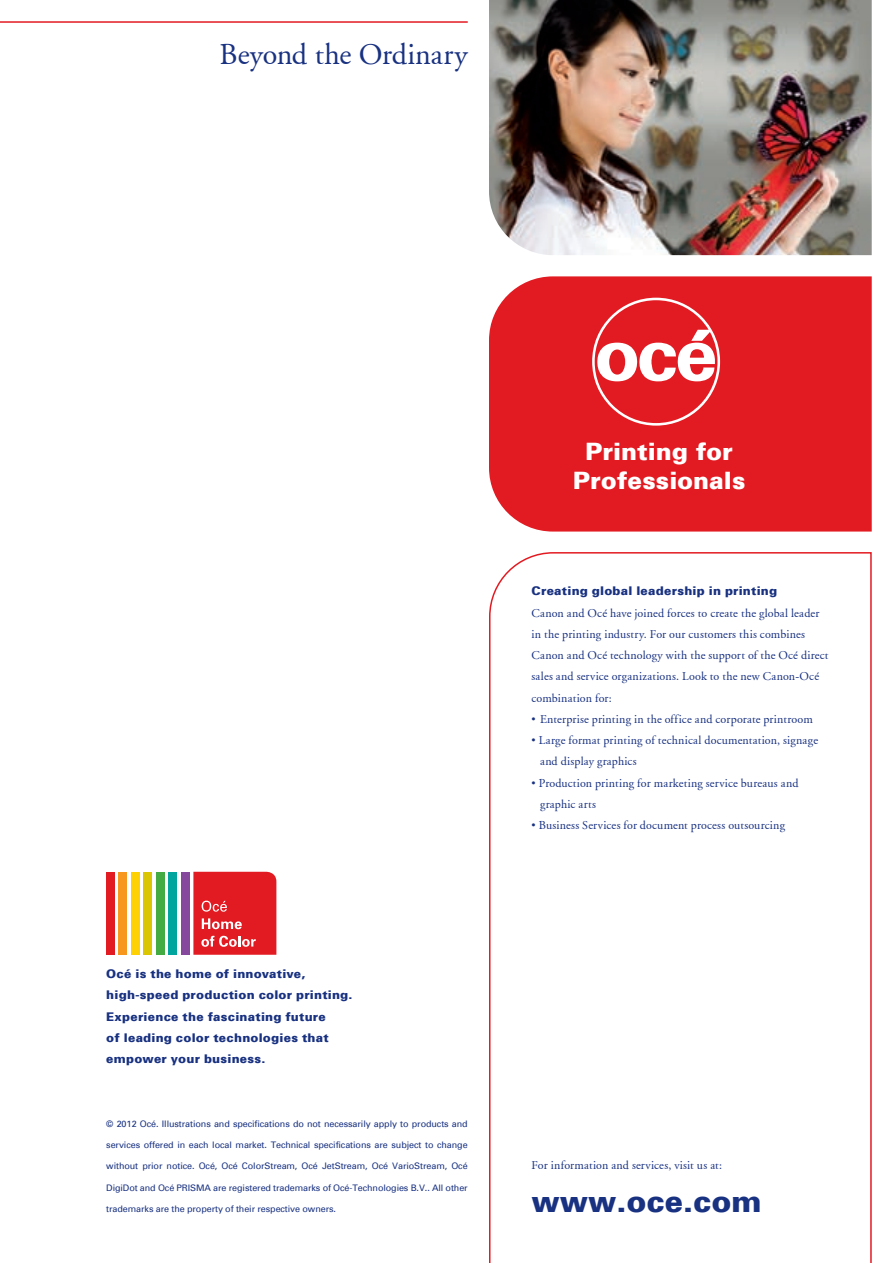
<style>
.page{position:relative;width:893px;height:1263px;background:#fff}
.page>*{position:absolute;margin:0;border:0;box-sizing:border-box;transform-origin:0 0}
.t1{font:30px "Oce Garamond";color:#183181}
.t2{font:900 30px "Univers 75";color:#183181}
._03_Proposition_desc{font:900 24px "Univers 75";color:#fff}
._07_Bodytext{font:12px/21.3px "Oce Garamond";letter-spacing:.015em;color:#183181}
._07_Bodytext-2{font:900 12px/21.3px "Univers 75";letter-spacing:.02em;color:#183181}
.t3{font:9px "Univers 55";letter-spacing:-.01em;color:#183181}
.s1{font-family:"Univers 55"}
</style>
<div class="page">
<svg style="left:489px;top:552px;width:383px;height:711px"></svg>
<div style="left:489px;top:276px;width:383px;height:255px;background:#e21a21"></div>
<hr style="left:0;top:21px;width:468px;height:2px;background:#e21a21">
<img style="left:489px;top:0;width:383px;height:255px">
<svg style="left:592px;top:298px;width:128px;height:128px"></svg>
<div style="left:106px;top:872px;width:9px;height:83px;background:#e21a21"></div>
<div style="left:119px;top:872px;width:8px;height:83px;background:#f7971d"></div>
<div style="left:131px;top:872px;width:8px;height:83px;background:#fed105"></div>
<div style="left:144px;top:872px;width:8px;height:83px;background:#dac602"></div>
<div style="left:156px;top:872px;width:8px;height:83px;background:#44aa42"></div>
<div style="left:169px;top:872px;width:8px;height:83px;background:#00a59e"></div>
<div style="left:181px;top:872px;width:8px;height:83px;background:#86489c"></div>
<svg style="left:193px;top:872px;width:83px;height:83px;background:#e42d33"></svg>
<p class="t1" style="left:220px;top:36px;width:250px">Beyond the Ordinary</p>
<p class="_07_Bodytext-2" style="left:106px;top:963px;width:248px">Océ is the home of innovative, high-speed production color printing.<br>Experience the fascinating future<br>of leading color technologies that empower your business.</p>
<p class="t3" style="left:106px;top:1118px;width:363px">© 2012 Océ. Illustrations and specifications do not necessarily apply to products and</p>
<p class="t3" style="left:106px;top:1139px;width:363px">services offered in each local market. Technical specifications are subject to change</p>
<p class="t3" style="left:106px;top:1160px;width:363px">without prior notice. Océ, Océ ColorStream, Océ JetStream, Océ VarioStream, Océ</p>
<p class="t3" style="left:106px;top:1182px;width:363px">DigiDot and Océ PRISMA are registered trademarks of Océ-Technologies B.V.. All other</p>
<p class="t3" style="left:106px;top:1203px;width:231px">trademarks are the property of their respective owners.</p>
<p class="_03_Proposition_desc" style="left:585px;top:437px;width:149px">Printing for</p>
<p class="_03_Proposition_desc" style="left:573px;top:466px;width:174px">Professionals</p>
<p class="_07_Bodytext-2" style="left:531px;top:580px;width:247px">Creating global leadership in printing</p>
<p class="_07_Bodytext" style="left:531px;top:602px;width:299px">Canon and Océ have joined forces to create the global leader in the printing industry. For our customers this combines Canon and Océ technology with the support of the Océ direct sales and service organizations. Look to the new Canon-Océ combination for:</p>
<p class="_07_Bodytext" style="left:531px;top:708px;width:283px"><span class="s1">•</span> Enterprise printing in the office and corporate printroom</p>
<p class="_07_Bodytext" style="left:540px;top:730px;width:280px;text-indent:-9px"><span class="s1">•</span> Large format printing of technical documentation, signage and display graphics</p>
<p class="_07_Bodytext" style="left:540px;top:772px;width:260px;text-indent:-9px"><span class="s1">•</span> Production printing for marketing service bureaus and graphic arts</p>
<p class="_07_Bodytext" style="left:531px;top:815px;width:255px"><span class="s1">•</span> Business Services for document process outsourcing</p>
<p class="_07_Bodytext" style="left:531px;top:1155px;width:192px">For information and services, visit us at:</p>
<p class="t2" style="left:531px;top:1183px;width:231px">www.oce.com</p>
</div>
